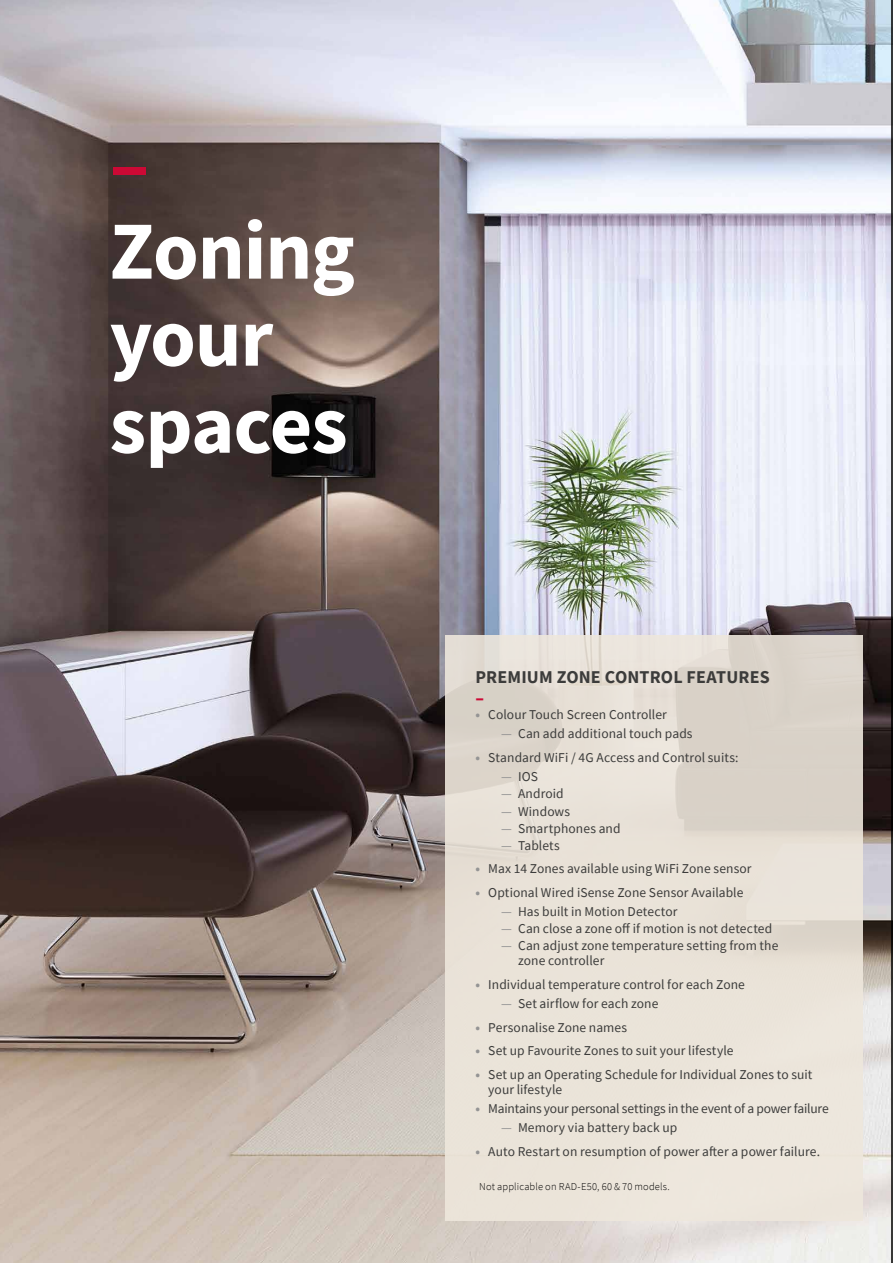
<style>
.page{position:relative;width:893px;height:1263px;background:#fff}
.page>*{position:absolute;margin:0;border:0;box-sizing:border-box;transform-origin:0 0}
.t1{font:700 82.5px/87px "Source Sans Pro";letter-spacing:-.015em;color:#fff}
.t2{font:700 82.5px "Source Sans Pro";color:#cc0935}
.t3{font:700 18px "Source Sans Pro";letter-spacing:.005em;color:#3c3c3b}
.t4{font:700 18px "Source Sans Pro";color:#cc0935}
.t5{font:13.5px/15px "Source Sans Pro";letter-spacing:.005em;color:#3c3c3b}
.t6{font:13.5px "Source Sans Pro";letter-spacing:-.015em;color:#3c3c3b}
.t7{font:300 10.5px "Source Sans Pro";letter-spacing:.015em;color:#000}
.s1{font-weight:700;color:#949494}
.s2{color:#949494}
</style>
<div class="page">
<img style="left:0;top:0;width:891px;height:1263px">
<hr style="left:891px;top:0;width:2px;height:1263px;background:#3c3c3b">
<div style="left:446px;top:635px;width:417px;height:585px;background:linear-gradient(to bottom,#dfd8ce,#efe8dd)"></div>
<h1 class="t2" style="left:110px;top:108px;width:41px">–</h1>
<h1 class="t1" style="left:110px;top:206px;width:247px">Zoning your spaces</h1>
<h2 class="t3" style="left:475px;top:664px;width:296px">PREMIUM ZONE CONTROL FEATURES</h2>
<h2 class="t4" style="left:475px;top:686px;width:10px">–</h2>
<p class="t5" style="left:475px;top:707px;width:193px"><span class="s1">•</span> Colour Touch Screen Controller</p>
<p class="t5" style="left:501px;top:726px;width:193px"><span class="s2">—</span> Can add additional touch pads</p>
<p class="t5" style="left:475px;top:750px;width:265px"><span class="s1">•</span> Standard WiFi / 4G Access and Control suits:</p>
<p class="t5" style="left:501px;top:769px;width:38px"><span class="s2">—</span> IOS</p>
<p class="t5" style="left:501px;top:786px;width:64px"><span class="s2">—</span> Android</p>
<p class="t5" style="left:501px;top:803px;width:71px"><span class="s2">—</span> Windows</p>
<p class="t5" style="left:501px;top:820px;width:121px"><span class="s2">—</span> Smartphones and</p>
<p class="t5" style="left:501px;top:838px;width:60px"><span class="s2">—</span> Tablets</p>
<p class="t5" style="left:475px;top:861px;width:278px"><span class="s1">•</span> Max 14 Zones available using WiFi Zone sensor</p>
<p class="t5" style="left:475px;top:885px;width:269px"><span class="s1">•</span> Optional Wired iSense Zone Sensor Available</p>
<p class="t5" style="left:501px;top:904px;width:178px"><span class="s2">—</span> Has built in Motion Detector</p>
<p class="t5" style="left:501px;top:921px;width:273px"><span class="s2">—</span> Can close a zone off if motion is not detected</p>
<p class="t5" style="left:518px;top:938px;width:262px;text-indent:-17px"><span class="s2">—</span> Can adjust zone temperature setting from the zone controller</p>
<p class="t5" style="left:475px;top:977px;width:271px"><span class="s1">•</span> Individual temperature control for each Zone</p>
<p class="t5" style="left:501px;top:996px;width:159px"><span class="s2">—</span> Set airflow for each zone</p>
<p class="t5" style="left:475px;top:1019px;width:153px"><span class="s1">•</span> Personalise Zone names</p>
<p class="t5" style="left:475px;top:1043px;width:260px"><span class="s1">•</span> Set up Favourite Zones to suit your lifestyle</p>
<p class="t5" style="left:488px;top:1066px;width:326px;text-indent:-13px"><span class="s1">•</span> Set up an Operating Schedule for Individual Zones to suit your lifestyle</p>
<p class="t6" style="left:475px;top:1100px;width:355px"><span class="s1">•</span> Maintains your personal settings in the event of a power failure</p>
<p class="t5" style="left:501px;top:1120px;width:178px"><span class="s2">—</span> Memory via battery back up</p>
<p class="t5" style="left:475px;top:1143px;width:346px"><span class="s1">•</span> Auto Restart on resumption of power after a power failure.</p>
<p class="t7" style="left:479px;top:1180px;width:192px">Not applicable on RAD-E50, 60 &amp; 70 models.</p>
</div>
